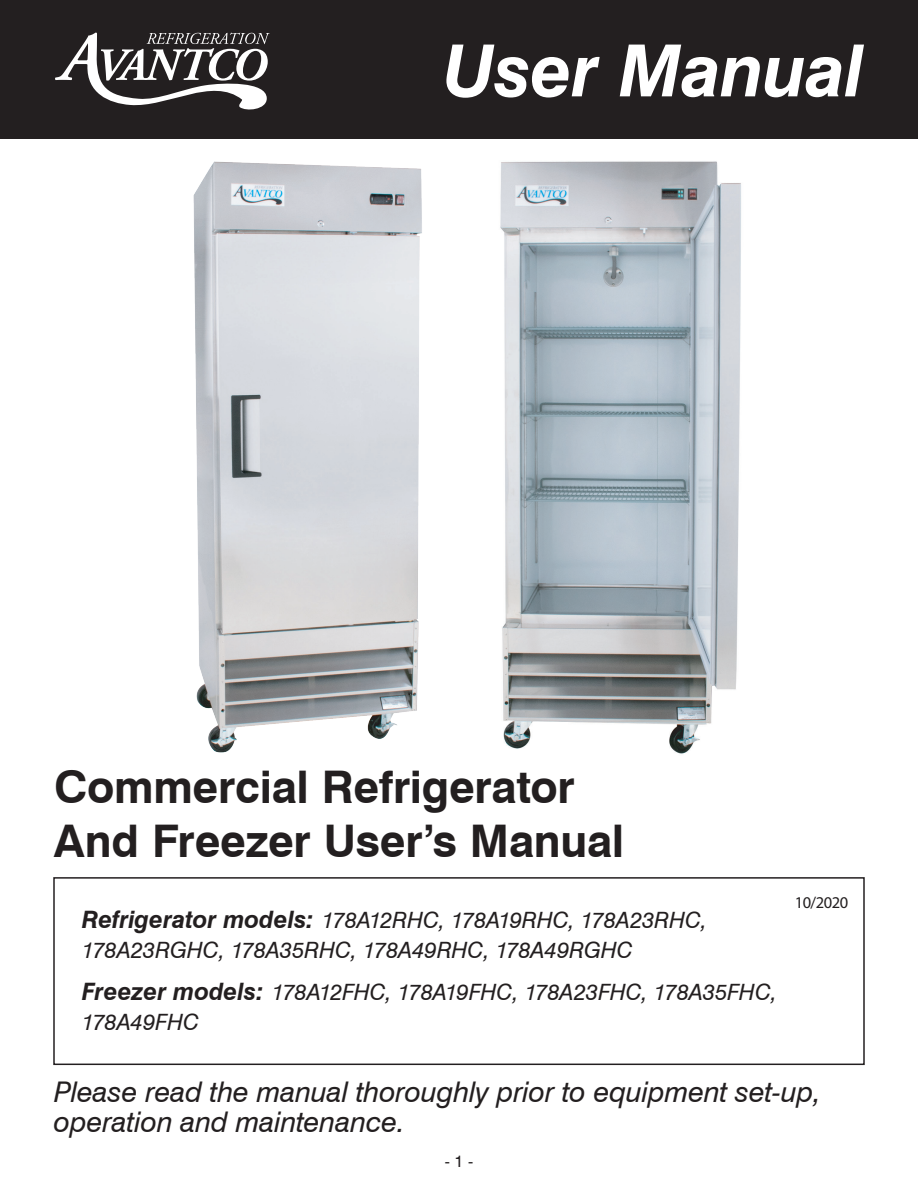
<style>
.page{position:relative;width:918px;height:1188px;background:#fff}
.page>*{position:absolute;margin:0;border:0;box-sizing:border-box;transform-origin:0 0}
.t1{font:italic 700 72px "Swiss 721 BT";letter-spacing:-.01em;color:#fff}
.t2{font:700 45px/54px "Swiss 721 BT";letter-spacing:-.005em;color:#231f20}
.t3{font:italic 28.5px/30px "Swiss 721 BT";letter-spacing:-.005em;color:#231f20}
.t4{font:italic 22.5px/30px "Swiss 721 BT";color:#231f20}
.t5{font:16.5px "Myriad Pro";letter-spacing:-.03em;color:#231f20}
.t6{font:16.5px "Swiss 721 BT";color:#231f20}
.s1{font-weight:700;font-size:24px}
</style>
<div class="page">
<div style="left:0;top:0;width:918px;height:138px;background:#231f20"></div>
<svg style="left:55px;top:33px;width:215px;height:79px"></svg>
<div style="left:53px;top:877px;width:812px;height:188px;border:2px solid #231f20"></div>
<img style="left:193px;top:161px;width:548px;height:593px">
<h1 class="t1" style="left:442px;top:27px;width:423px">User Manual</h1>
<h2 class="t2" style="left:54px;top:760px;width:572px">Commercial Refrigerator<br>And Freezer User’s Manual</h2>
<p class="t4" style="left:82px;top:905px;width:627px"><span class="s1">Refrigerator models:</span> 178A12RHC, 178A19RHC, 178A23RHC,<br>178A23RGHC, 178A35RHC, 178A49RHC, 178A49RGHC</p>
<p class="t4" style="left:82px;top:977px;width:697px"><span class="s1">Freezer models:</span> 178A12FHC, 178A19FHC, 178A23FHC, 178A35FHC,<br>178A49FHC</p>
<p class="t5" style="left:795px;top:892px;width:55px">10/2020</p>
<p class="t3" style="left:54px;top:1076px;width:768px">Please read the manual thoroughly prior to equipment set-up, operation and maintenance.</p>
<p class="t6" style="left:445px;top:1151px;width:30px">- 1 -</p>
</div>
